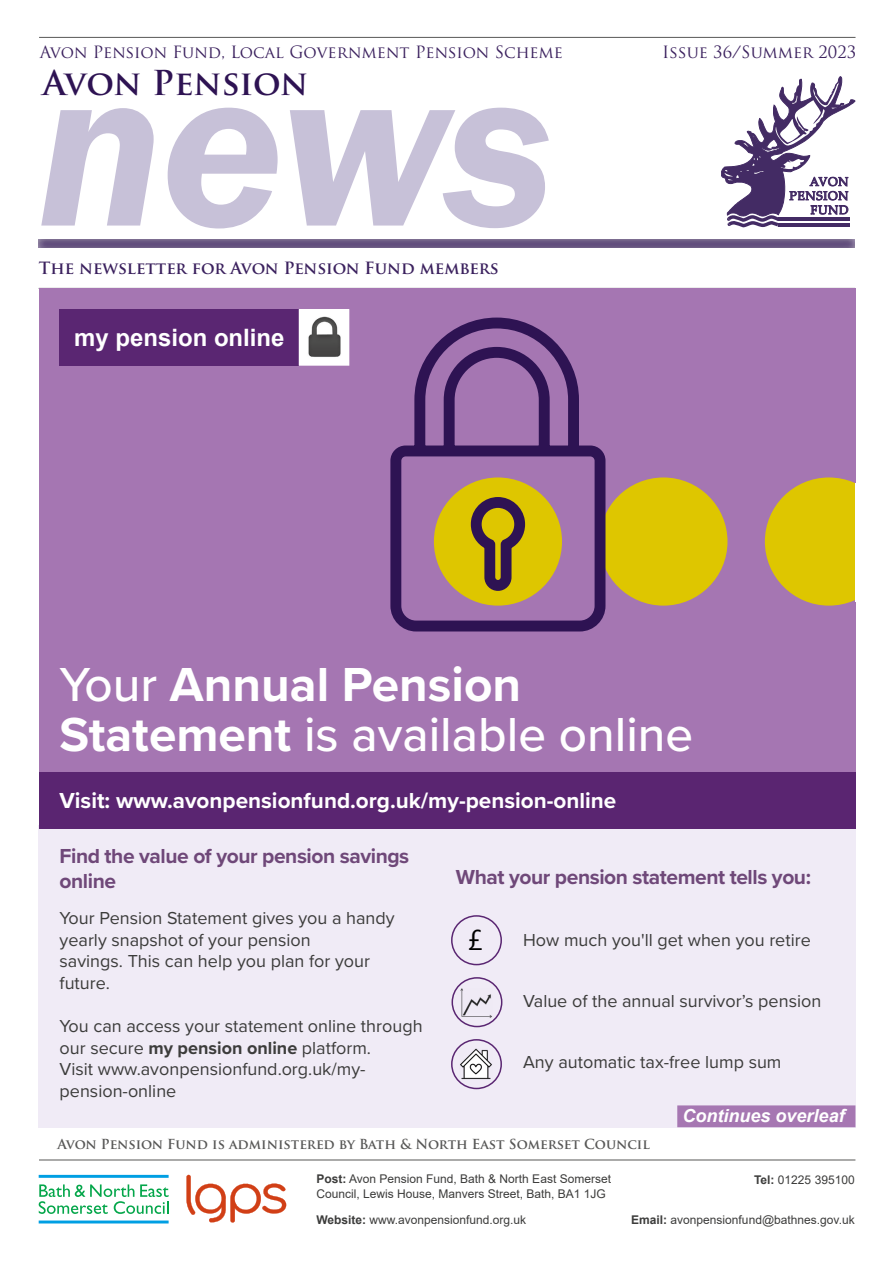
<style>
.page{position:relative;width:893px;height:1263px;background:#fff}
.page>*{position:absolute;margin:0;border:0;box-sizing:border-box;transform-origin:0 0}
.t1{font:italic 600 232.35px "Franklin Gothic";color:#c7c1d8}
.t2{font:700 49.5px/49.5px "Proxima Nova";color:#fff}
.t3{font:700 33.45px "Trajan Pro";letter-spacing:-.01em;color:#2e1353}
.t4{font:700 24px "Arial";color:#fff}
.t5{font:700 22.5px "Proxima Nova";color:#fff}
.t6{font:700 21px/25.2px "Proxima Nova";letter-spacing:-.02em;color:#6f4879}
.t7{font:18px/21.6px "Proxima Nova";color:#3c3c3b}
.t8{font:italic 700 18px "Arial";color:#fff}
.t9{font:16.5px "Trajan Pro";color:#3b215e}
.t10{font:700 16.5px "Trajan Pro";color:#3b215e}
.t11{font:700 13.5px "Trajan Pro";color:#575756}
.t12{font:12.15px/14.1px "Palatino Linotype";letter-spacing:.05em;color:#2e1353;text-align:right}
.t13{font:12px/15px "Arial";color:#3c3c3b}
.s1{font-weight:500}
.s2{font-weight:700}
</style>
<div class="page">
<div style="left:38px;top:825px;width:817px;height:302px;background:#f0ebf6"></div>
<div style="left:26px;top:229px;width:841px;height:19px;background:#fff;opacity:.75"></div>
<svg style="left:186px;top:1175px;width:100px;height:47px"></svg>
<hr style="left:39px;top:1160px;width:816px;height:1px;background:#575756">
<div style="left:692px;top:63px;width:178px;height:173px;background:#fff"></div>
<svg style="left:721px;top:76px;width:134px;height:152px"></svg>
<div style="left:451px;top:1039px;width:51px;height:50px;border:2px solid #5a2672;border-radius:50%"></div>
<hr style="left:39px;top:288px;width:816px;height:1px;background:#575756">
<hr style="left:39px;top:37px;width:816px;height:1px;background:#575756">
<hr style="left:39px;top:1220px;width:130px;height:3px;background:#009fe3">
<hr style="left:39px;top:1175px;width:130px;height:3px;background:#009fe3">
<svg style="left:39px;top:1184px;width:130px;height:30px"></svg>
<div style="left:39px;top:289px;width:816px;height:487px;background:#a576b2"></div>
<div style="left:39px;top:772px;width:816px;height:56px;background:#5a2571"></div>
<div style="left:60px;top:309px;width:239px;height:56px;background:#5a2672"></div>
<div style="left:299px;top:310px;width:50px;height:55px;background:#fff"></div>
<img style="left:308px;top:316px;width:33px;height:41px">
<div style="left:299px;top:309px;width:50px;height:56px;border:1px solid #fff"></div>
<div style="left:599px;top:477px;width:128px;height:129px;background:#dec600;border-radius:50%"></div>
<svg style="left:390px;top:317px;width:218px;height:315px"></svg>
<div style="left:765px;top:477px;width:128px;height:129px;background:#dec600;border-radius:50%"></div>
<img style="left:460px;top:1049px;width:32px;height:30px">
<div style="left:451px;top:915px;width:51px;height:50px;border:2px solid #5a2672;border-radius:50%"></div>
<div style="left:451px;top:977px;width:51px;height:50px;border:2px solid #5a2672;border-radius:50%"></div>
<img style="left:461px;top:988px;width:31px;height:30px">
<div style="left:677px;top:1105px;width:178px;height:22px;background:#a677b2;border:3px solid #a677b2"></div>
<div style="left:855px;top:483px;width:38px;height:118px;background:#fff"></div>
<p class="t9" style="left:40px;top:42px;width:525px">Avon Pension Fund, Local Government Pension Scheme</p>
<p class="t9" style="left:662px;top:42px;width:195px">Issue 36/Summer 2023</p>
<h3 class="t3" style="left:43px;top:62px;width:267px">Avon Pension</h3>
<h1 class="t1" style="left:37px;top:-2px;width:519px">news</h1>
<p class="t10" style="left:39px;top:258px;width:461px">The newsletter for Avon Pension Fund members</p>
<h3 class="t4" style="left:74px;top:321px;width:212px">my pension online</h3>
<p class="t12" style="left:789px;top:175px;width:61px">AVON<br>PENSION<br>FUND</p>
<h2 class="t2" style="left:60px;top:659px;width:635px"><span class="s1">Your</span> Annual Pension<br>Statement <span class="s1">is available online</span></h2>
<p class="t5" style="left:60px;top:784px;width:558px">Visit: www.avonpensionfund.org.uk/my-pension-online</p>
<p class="t6" style="left:60px;top:843px;width:351px">Find the value of your pension savings online</p>
<p class="t7" style="left:60px;top:906px;width:337px">Your Pension Statement gives you a handy yearly snapshot of your pension<br>savings. This can help you plan for your future.</p>
<p class="t7" style="left:60px;top:1014px;width:365px">You can access your statement online through our secure <span class="s2">my pension online</span> platform.<br>Visit www.avonpensionfund.org.uk/my&shy;pension-online</p>
<p class="t6" style="left:456px;top:864px;width:357px">What your pension statement tells you:</p>
<p class="t7" style="left:523px;top:928px;width:289px">How much you'll get when you retire</p>
<p class="t7" style="left:523px;top:989px;width:300px">Value of the annual survivor’s pension</p>
<p class="t7" style="left:523px;top:1050px;width:260px">Any automatic tax-free lump sum</p>
<p class="t8" style="left:683px;top:1104px;width:164px">Continues overleaf</p>
<p class="t11" style="left:58px;top:1136px;width:594px">Avon Pension Fund is administered by Bath &amp; North East Somerset Council</p>
<p class="t13" style="left:316px;top:1171px;width:296px"><span class="s2">Post:</span> Avon Pension Fund, Bath &amp; North East Somerset<br>Council, Lewis House, Manvers Street, Bath, BA1 1JG</p>
<p class="t13" style="left:316px;top:1212px;width:211px"><span class="s2">Website:</span> www.avonpensionfund.org.uk</p>
<p class="t13" style="left:754px;top:1172px;width:102px"><span class="s2">Tel:</span> 01225 395100</p>
<p class="t13" style="left:631px;top:1212px;width:225px"><span class="s2">Email:</span> avonpensionfund@bathnes.gov.uk</p>
</div>
